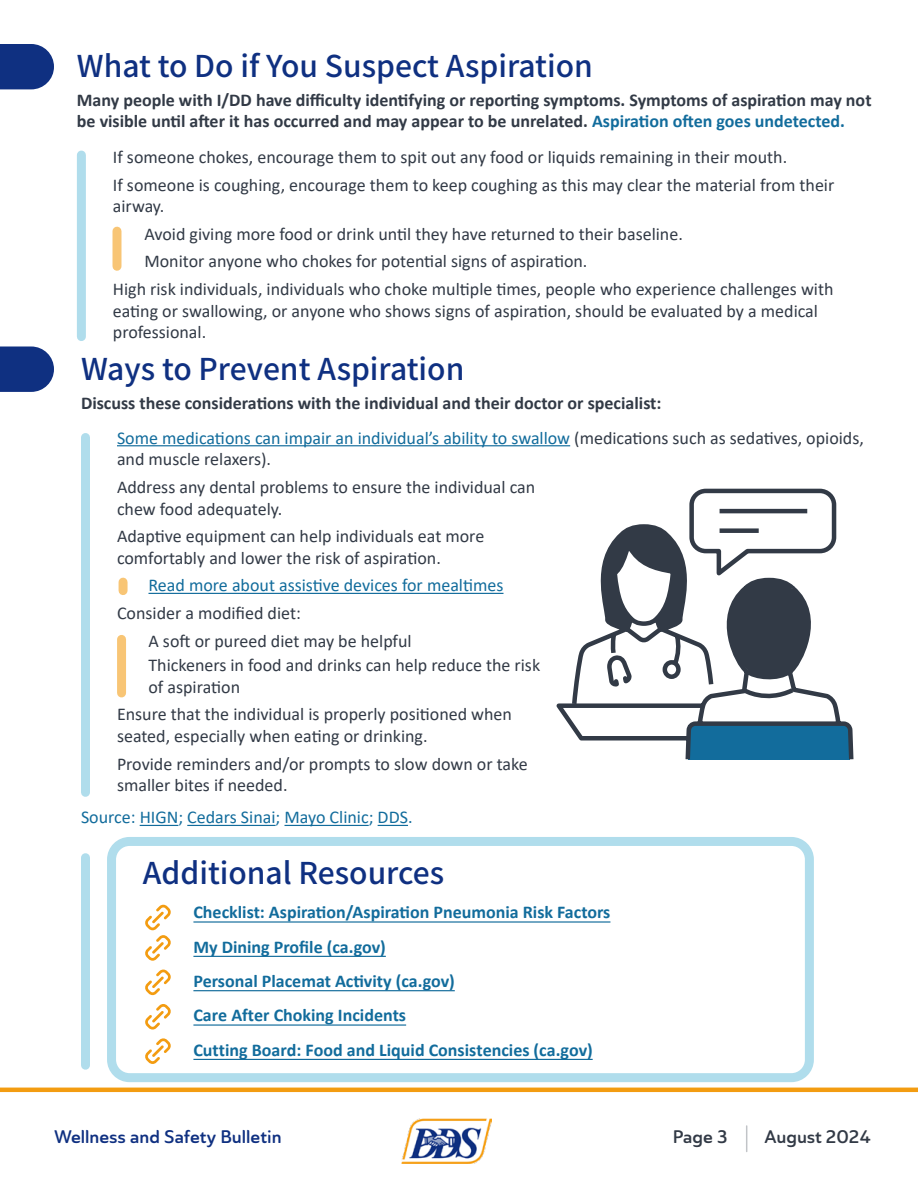
<style>
.page{position:relative;width:918px;height:1188px;background:#fff}
.page>*{position:absolute;margin:0;border:0;box-sizing:border-box;transform-origin:0 0}
.t1{font:500 30px "Noto Sans CJ Kkr";color:#0f3081}
.basic_copy{font:18px/21.6px "Calibri";color:#323a46}
.t2{font:700 18px/21.6px "Calibri";color:#323a46}
.Paragraph_Style_1{font:18px/21.6px "Calibri";color:#323a46}
.ADDIT_SOURCES{font:700 18px/34.3px "Calibri";color:#126c9c}
.Paragraph_Style_1-2{font:18px "Calibri";color:#126c9c}
.source{font:18px "Calibri";color:#126c9c}
.Copy_BOLD{font:18px "Ainslie Sans Nor Dem";color:#0f3081}
.page_footer{font:18px "Ainslie Sans Nor Dem";color:#323a46}
.s1{color:#126c9c}
</style>
<div class="page">
<hr style="left:0;top:1088px;width:918px;height:4px;background:#f39c11">
<svg style="left:746px;top:1126px;width:1px;height:26px"></svg>
<hr style="left:117px;top:445px;width:453px;height:1px;background:#126c9c">
<hr style="left:148px;top:593px;width:356px;height:1px;background:#126c9c">
<hr style="left:140px;top:825px;width:38px;height:1px;background:#126c9c">
<hr style="left:187px;top:825px;width:89px;height:1px;background:#126c9c">
<hr style="left:285px;top:825px;width:84px;height:1px;background:#126c9c">
<hr style="left:378px;top:825px;width:30px;height:1px;background:#126c9c">
<svg style="left:556px;top:703px;width:298px;height:57px"></svg>
<svg style="left:569px;top:488px;width:270px;height:221px"></svg>
<img style="left:401px;top:1119px;width:91px;height:45px">
<svg style="left:145px;top:970px;width:26px;height:25px"></svg>
<svg style="left:145px;top:905px;width:26px;height:56px"></svg>
<svg style="left:145px;top:1004px;width:26px;height:26px"></svg>
<svg style="left:145px;top:1038px;width:26px;height:26px"></svg>
<div style="left:107px;top:837px;width:707px;height:245px;border:9px solid #b0ddec;border-radius:18px"></div>
<div style="left:81px;top:858px;width:9px;height:207px;background:#b0ddec"></div>
<div style="left:81px;top:437px;width:9px;height:355px;background:#b0ddec"></div>
<div style="left:119px;top:582px;width:9px;height:9px;background:#f8c575"></div>
<div style="left:117px;top:639px;width:9px;height:54px;background:#f8c575"></div>
<svg style="left:0;top:346px;width:54px;height:46px;background:#27458d"></svg>
<div style="left:77px;top:155px;width:9px;height:182px;background:#b0ddec"></div>
<div style="left:112px;top:231px;width:10px;height:35px;background:#f8c575"></div>
<svg style="left:0;top:44px;width:54px;height:45px;background:#24428c"></svg>
<hr style="left:193px;top:921px;width:417px;height:2px;background:#126c9c">
<hr style="left:193px;top:956px;width:193px;height:1px;background:#126c9c">
<hr style="left:193px;top:990px;width:262px;height:1px;background:#126c9c">
<hr style="left:193px;top:1024px;width:213px;height:2px;background:#126c9c">
<hr style="left:193px;top:1059px;width:400px;height:1px;background:#126c9c">
<p class="t1" style="left:77px;top:49px;width:517px">What to Do if You Suspect Aspiration</p>
<p class="t2" style="left:77px;top:89px;width:796px">Many people with I/DD have difficulty identifying or reporting symptoms. Symptoms of aspiration may not be visible until after it has occurred and may appear to be unrelated. <span class="s1">Aspiration often goes undetected.</span></p>
<p class="basic_copy" style="left:113px;top:146px;width:676px">If someone chokes, encourage them to spit out any food or liquids remaining in their mouth.</p>
<p class="basic_copy" style="left:113px;top:173px;width:723px">If someone is coughing, encourage them to keep coughing as this may clear the material from their airway.</p>
<p class="Paragraph_Style_1" style="left:144px;top:223px;width:540px">Avoid giving more food or drink until they have returned to their baseline.</p>
<p class="Paragraph_Style_1" style="left:144px;top:250px;width:445px">Monitor anyone who chokes for potential signs of aspiration.</p>
<p class="basic_copy" style="left:113px;top:278px;width:722px">High risk individuals, individuals who choke multiple times, people who experience challenges with eating or swallowing, or anyone who shows signs of aspiration, should be evaluated by a medical professional.</p>
<p class="t1" style="left:81px;top:352px;width:385px">Ways to Prevent Aspiration</p>
<p class="t2" style="left:81px;top:392px;width:582px">Discuss these considerations with the individual and their doctor or specialist:</p>
<p class="basic_copy" style="left:117px;top:427px;width:748px"><span class="s1">Some medications can impair an individual’s ability to swallow</span> (medications such as sedatives, opioids, and muscle relaxers).</p>
<p class="basic_copy" style="left:117px;top:476px;width:420px">Address any dental problems to ensure the individual can chew food adequately.</p>
<p class="basic_copy" style="left:117px;top:525px;width:369px">Adaptive equipment can help individuals eat more comfortably and lower the risk of aspiration.</p>
<p class="Paragraph_Style_1-2" style="left:148px;top:573px;width:357px">Read more about assistive devices for mealtimes</p>
<p class="basic_copy" style="left:117px;top:602px;width:185px">Consider a modified diet:</p>
<p class="Paragraph_Style_1" style="left:148px;top:629px;width:265px">A soft or pureed diet may be helpful</p>
<p class="Paragraph_Style_1" style="left:148px;top:654px;width:393px">Thickeners in food and drinks can help reduce the risk of aspiration</p>
<p class="basic_copy" style="left:117px;top:703px;width:397px">Ensure that the individual is properly positioned when seated, especially when eating or drinking.</p>
<p class="basic_copy" style="left:117px;top:752px;width:412px">Provide reminders and/or prompts to slow down or take smaller bites if needed.</p>
<p class="source" style="left:81px;top:805px;width:333px">Source: HIGN; Cedars Sinai; Mayo Clinic; DDS.</p>
<p class="t1" style="left:143px;top:856px;width:303px">Additional Resources</p>
<p class="ADDIT_SOURCES" style="left:193px;top:895px;width:419px">Checklist: Aspiration/Aspiration Pneumonia Risk Factors My Dining Profile (ca.gov)<br>Personal Placemat Activity (ca.gov)<br>Care After Choking Incidents<br>Cutting Board: Food and Liquid Consistencies (ca.gov)</p>
<p class="Copy_BOLD" style="left:54px;top:1126px;width:229px">Wellness and Safety Bulletin</p>
<p class="page_footer" style="left:673px;top:1126px;width:56px">Page 3</p>
<p class="page_footer" style="left:764px;top:1126px;width:108px">August 2024</p>
</div>
